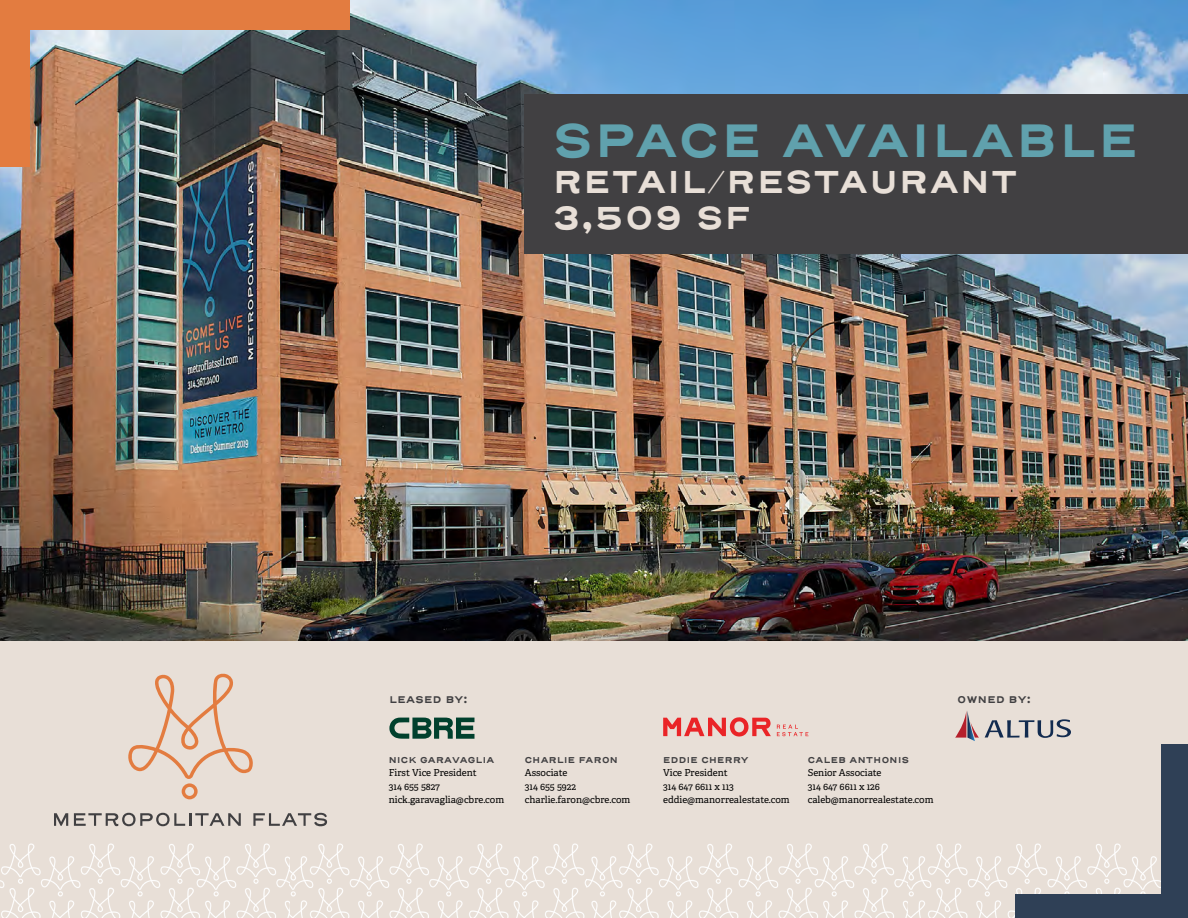
<style>
.page{position:relative;width:1188px;height:918px;background:#fff}
.page>*{position:absolute;margin:0;border:0;box-sizing:border-box;transform-origin:0 0}
.t1{font:700 46.5px "Henderson Sans Basic";letter-spacing:.045em;color:#60a1ad}
.t2{font:700 31.5px/36px "Henderson Sans Basic";letter-spacing:.05em;color:#e8dfd7}
.t3{font:9.6px/13.4px "Adelle";color:#000}
.t4{font:700 9.6px "Henderson Sans Basic";letter-spacing:.05em;color:#414042}
.t5{font:700 8.4px "Henderson Sans Basic";letter-spacing:.05em;color:#414042}
</style>
<div class="page">
<img style="left:0;top:0;width:1188px;height:641px">
<div style="left:0;top:641px;width:1188px;height:277px;background:#e8dfd7"></div>
<div style="left:525px;top:94px;width:663px;height:160px;background:#414042"></div>
<div style="left:0;top:0;width:30px;height:166px;background:#e37c40"></div>
<div style="left:0;top:0;width:349px;height:29px;background:#e37c40"></div>
<img style="left:0;top:813px;width:1161px;height:105px">
<svg style="left:128px;top:673px;width:125px;height:126px"></svg>
<svg style="left:54px;top:813px;width:14px;height:13px"></svg>
<svg style="left:74px;top:813px;width:167px;height:13px"></svg>
<svg style="left:253px;top:813px;width:74px;height:13px"></svg>
<div style="left:1161px;top:744px;width:27px;height:174px;background:#2f4056"></div>
<div style="left:1016px;top:894px;width:172px;height:24px;background:#2f4056"></div>
<svg style="left:955px;top:711px;width:24px;height:30px"></svg>
<svg style="left:985px;top:719px;width:86px;height:19px"></svg>
<svg style="left:389px;top:718px;width:86px;height:21px"></svg>
<svg style="left:663px;top:717px;width:108px;height:20px"></svg>
<svg style="left:777px;top:725px;width:31px;height:11px"></svg>
<h1 class="t1" style="left:553px;top:110px;width:586px">SPACE AVAILABLE</h1>
<h2 class="t2" style="left:553px;top:165px;width:466px">RETAIL/RESTAURANT<br>3,509 SF</h2>
<p class="t4" style="left:389px;top:693px;width:79px">LEASED BY:</p>
<p class="t5" style="left:389px;top:755px;width:107px">NICK GARAVAGLIA</p>
<p class="t3" style="left:389px;top:766px;width:117px">First Vice President<br>314 655 5827 nick.garavaglia@cbre.com</p>
<p class="t5" style="left:525px;top:755px;width:95px">CHARLIE FARON</p>
<p class="t3" style="left:525px;top:766px;width:107px">Associate<br>314 655 5922 charlie.faron@cbre.com</p>
<p class="t5" style="left:663px;top:755px;width:87px">EDDIE CHERRY</p>
<p class="t3" style="left:663px;top:767px;width:128px">Vice President<br>314 647 6611 x 113 eddie@manorrealestate.com</p>
<p class="t5" style="left:808px;top:755px;width:103px">CALEB ANTHONIS</p>
<p class="t3" style="left:808px;top:766px;width:127px">Senior Associate<br>314 647 6611 x 126 caleb@manorrealestate.com</p>
<p class="t4" style="left:958px;top:693px;width:74px">OWNED BY:</p>
</div>
